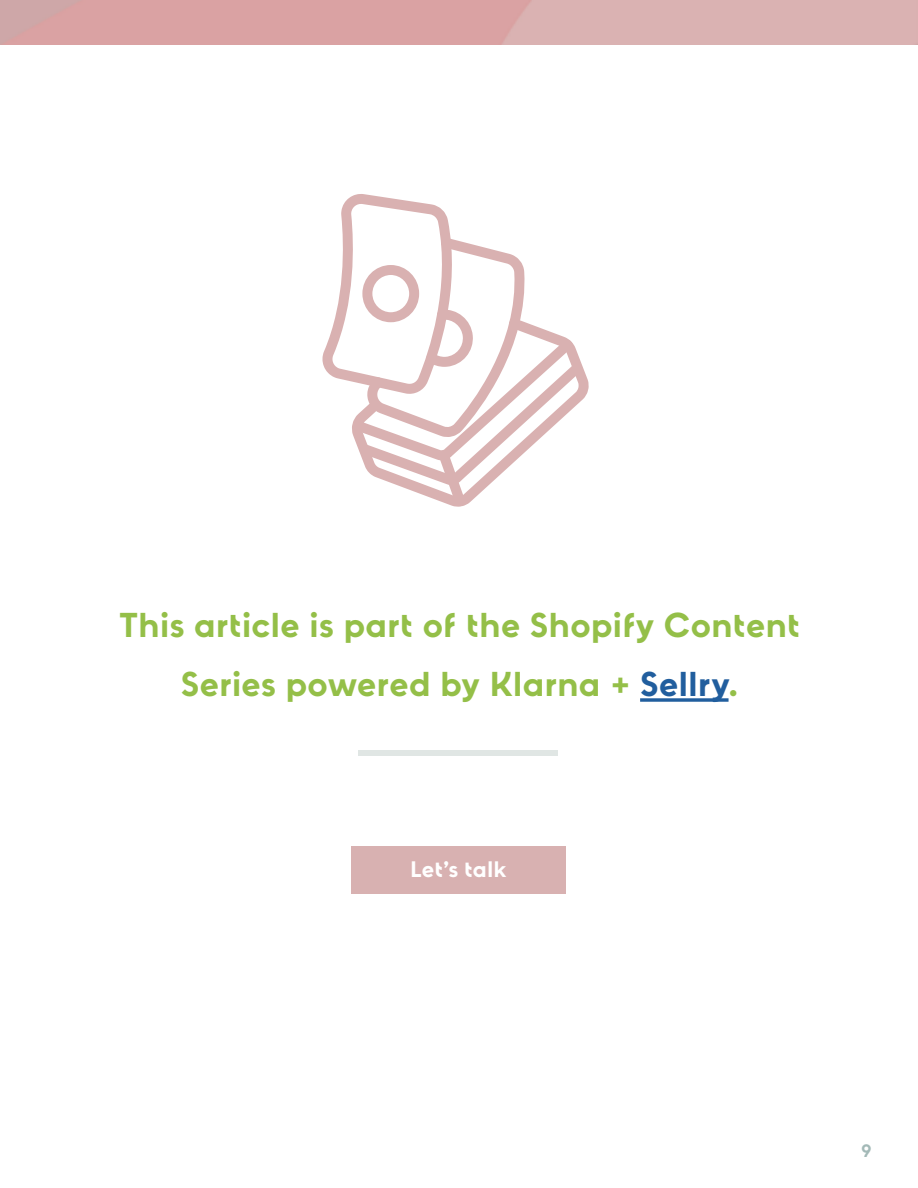
<style>
.page{position:relative;width:918px;height:1188px;background:#fff}
.page>*{position:absolute;margin:0;border:0;box-sizing:border-box;transform-origin:0 0}
.t1{font:700 34.5px/58.5px "Klarna Headline";color:#94bf48;text-align:center}
.t2{font:700 22.35px "Klarna Headline";color:#fff}
.t3{font:700 18px "Klarna Headline";color:#a3b9b7}
.s1{color:#215e9e}
</style>
<div class="page">
<svg style="left:640px;top:698px;width:89px;height:4px"></svg>
<svg style="left:322px;top:194px;width:267px;height:313px"></svg>
<div style="left:362px;top:265px;width:57px;height:57px;border:10px solid #d9b1b1;border-radius:50%"></div>
<div style="left:358px;top:751px;width:199px;height:5px;background:#e0e6e4"></div>
<div style="left:351px;top:846px;width:214px;height:47px;background:#d8b1b1"></div>
<p class="t1" style="left:119px;top:596px;width:683px">This article is part of the Shopify Content<br>Series powered by Klarna + <span class="s1">Sellry</span>.</p>
<p class="t2" style="left:410px;top:856px;width:98px">Let’s talk</p>
<p class="t3" style="left:861px;top:1140px;width:12px">9</p>
</div>
